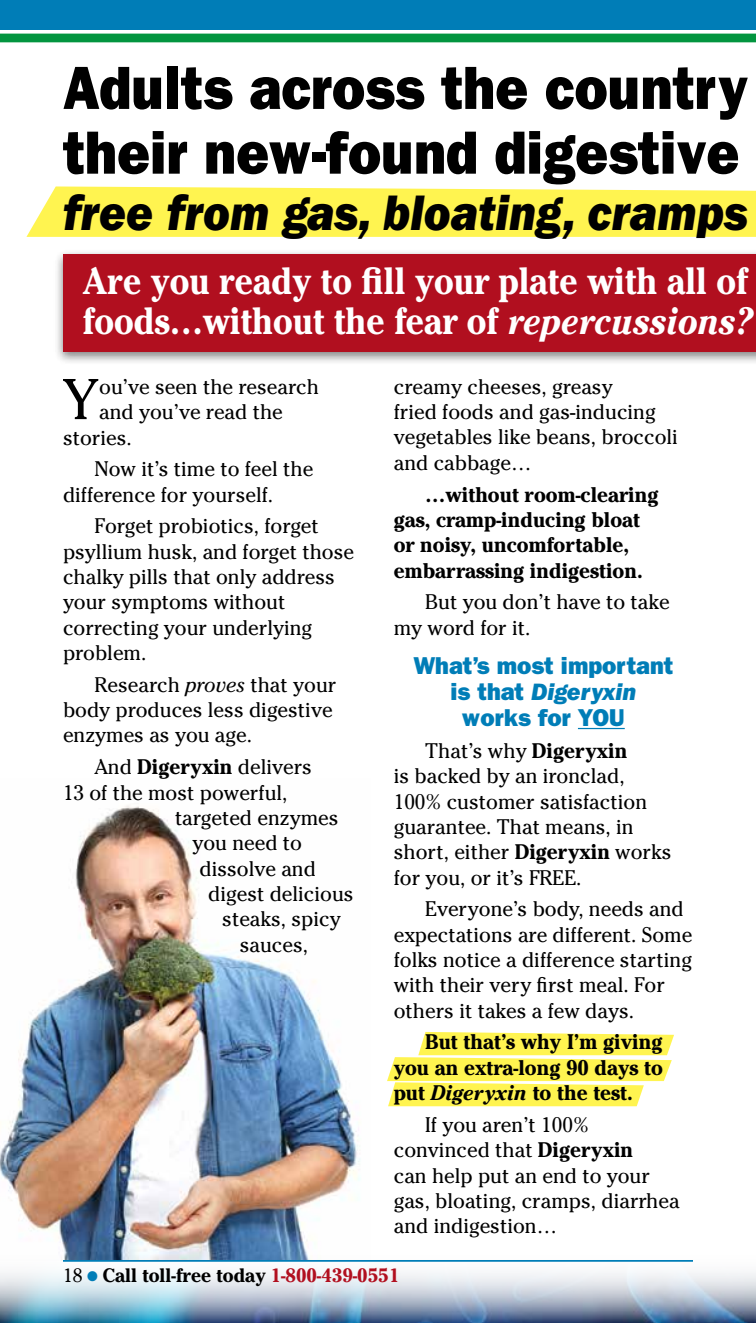
<style>
.page{position:relative;width:756px;height:1323px;background:#fff}
.page>*{position:absolute;margin:0;border:0;box-sizing:border-box;transform-origin:0 0}
.t1{font:800 61.25px/64.8px "Franklin Gothic";color:#000;scale:.9 1}
.t2{font:57.05px "Cheltenham";color:#000}
.t3{font:italic 800 51.62px "Franklin Gothic";color:#000;scale:.9 1}
.t4{font:700 37.62px/40.2px "Cheltenham";color:#fff;scale:.9 1}
.t5{font:800 24.5px/26.2px "Franklin Gothic";color:#007db7;text-align:center}
.t6{font:21px/25.4px "Cheltenham";color:#000}
.t7{font:700 21px/25.4px "Cheltenham";color:#000}
.t8{font:700 19.25px "Cheltenham";color:#000}
.s1{font-style:italic}
.s2{font-weight:700}
.s3{font-weight:400}
.s4{color:#007db7}
.s5{color:#b10f1f}
</style>
<div class="page">
<img style="left:0;top:805px;width:360px;height:439px">
<img style="left:0;top:1244px;width:756px;height:79px">
<svg style="left:387px;top:1032px;width:287px;height:74px"></svg>
<hr style="left:578px;top:728px;width:47px;height:1px;background:#007db7">
<div style="left:0;top:0;width:756px;height:30px;background:#007db7"></div>
<div style="left:0;top:34px;width:756px;height:8px;background:#03953f"></div>
<hr style="left:63px;top:1260px;width:630px;height:2px;background:#007db7">
<div style="left:53px;top:249px;width:703px;height:116px;background:#000;opacity:.5"></div>
<div style="left:63px;top:255px;width:693px;height:97px;background:#b10f1f"></div>
<img style="left:755px;top:352px;width:1px;height:13px">
<svg style="left:26px;top:186px;width:730px;height:51px"></svg>
<h1 class="t1" style="left:63px;top:56px;width:763px">Adults across the country their new-found digestive</h1>
<h3 class="t3" style="left:63px;top:182px;width:763px">free from gas, bloating, cramps</h3>
<h3 class="t4" style="left:83px;top:260px;width:746px">Are you ready to fill your plate with all of foods…without the fear of <span class="s1">repercussions?</span></h3>
<h2 class="t2" style="left:63px;top:366px;width:38px">Y</h2>
<p class="t6" style="left:99px;top:374px;width:221px">ou’ve seen the research</p>
<p class="t6" style="left:394px;top:374px;width:286px">creamy cheeses, greasy<br>fried foods and gas-inducing vegetables like beans, broccoli and cabbage…</p>
<p class="t7" style="left:394px;top:481px;width:266px;text-indent:31px">…without room-clearing gas, cramp-inducing bloat or noisy, uncomfortable, embarrassing indigestion.</p>
<p class="t6" style="left:394px;top:590px;width:277px;text-indent:31px">But you don’t have to take my word for it.</p>
<p class="t5" style="left:413px;top:652px;width:261px">What’s most important is that <span class="s1">Digeryxin </span>works for YOU</p>
<p class="t6" style="left:394px;top:738px;width:279px;text-indent:32px">That’s why <span class="s2">Digeryxin<br></span>is backed by an ironclad,<br>100% customer satisfaction guarantee. That means, in short, either <span class="s2">Digeryxin</span> works for you, or it’s FREE.</p>
<p class="t6" style="left:394px;top:896px;width:300px;text-indent:31px">Everyone’s body, needs and expectations are different. Some folks notice a difference starting with their very first meal. For others it takes a few days.</p>
<p class="t7" style="left:394px;top:1029px;width:271px;text-align:justify;text-indent:31px">But that’s why I’m giving you an extra-long 90 days to put <span class="s1">Digeryxin</span> to the test.</p>
<p class="t6" style="left:394px;top:1112px;width:287px;text-indent:31px">If you aren’t 100% convinced that <span class="s2">Digeryxin<br></span>can help put an end to your gas, bloating, cramps, diarrhea and indigestion…</p>
<p class="t8" style="left:63px;top:1264px;width:338px"><span class="s3">18</span> <span class="s4">●</span> Call toll-free today <span class="s5">1-800-439-0551</span></p>
<p class="t6" style="left:99px;top:399px;width:185px">and you’ve read the</p>
<p class="t6" style="left:63px;top:425px;width:70px">stories.</p>
<p class="t6" style="left:63px;top:456px;width:252px;text-indent:31px">Now it’s time to feel the difference for yourself.</p>
<p class="t6" style="left:63px;top:513px;width:293px;text-indent:31px">Forget probiotics, forget psyllium husk, and forget those chalky pills that only address your symptoms without correcting your underlying problem.</p>
<p class="t6" style="left:63px;top:672px;width:275px;text-indent:31px">Research <span class="s1">proves</span> that your body produces less digestive enzymes as you age.</p>
<p class="t6" style="left:94px;top:754px;width:219px">And <span class="s2">Digeryxin</span> delivers</p>
<p class="t6" style="left:63px;top:780px;width:226px">13 of the most powerful,</p>
<p class="t6" style="left:175px;top:805px;width:165px">targeted enzymes</p>
<p class="t6" style="left:192px;top:830px;width:111px">you need to</p>
<p class="t6" style="left:200px;top:856px;width:118px">dissolve and</p>
<p class="t6" style="left:208px;top:881px;width:147px">digest delicious</p>
<p class="t6" style="left:222px;top:907px;width:120px">steaks, spicy</p>
<p class="t6" style="left:240px;top:932px;width:70px">sauces,</p>
</div>
